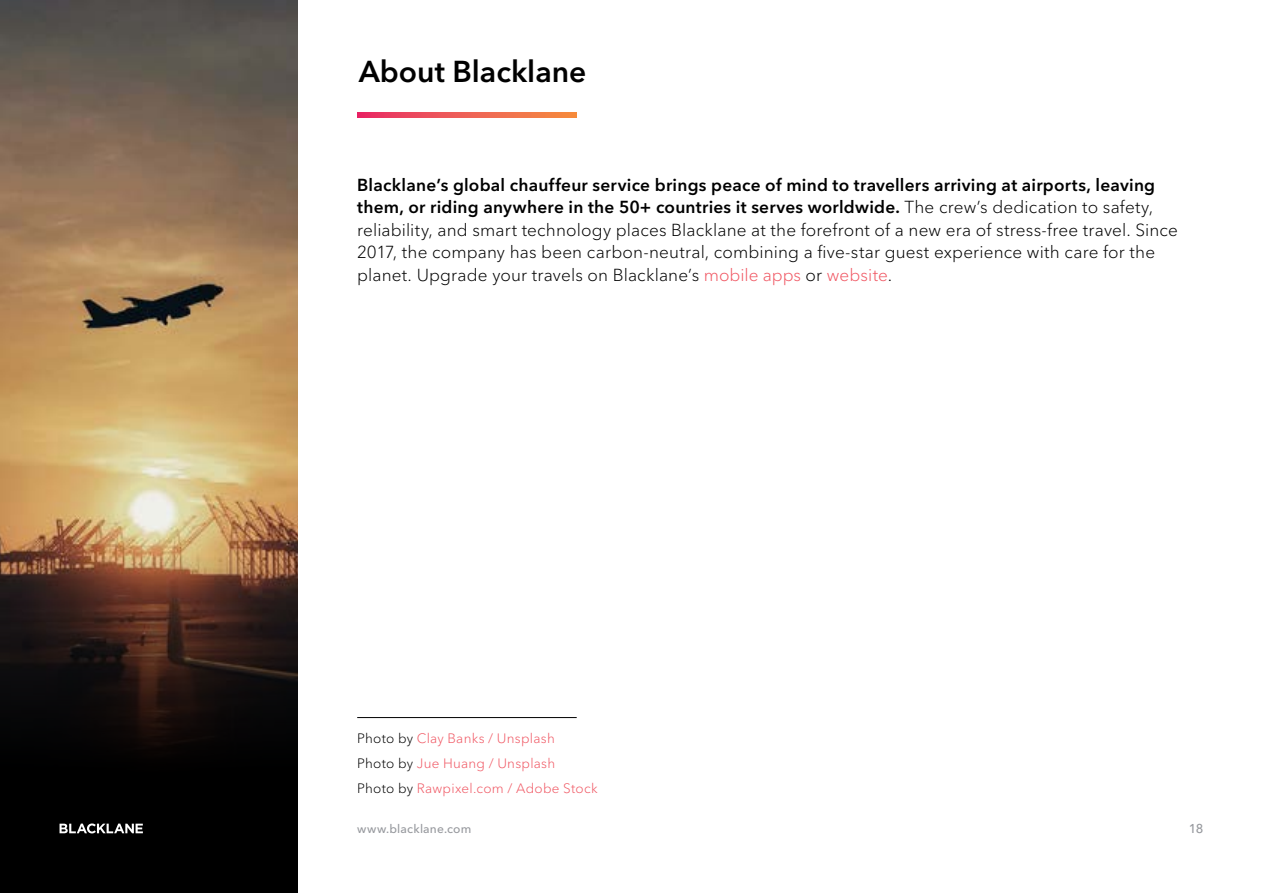
<style>
.page{position:relative;width:1263px;height:893px;background:#fff}
.page>*{position:absolute;margin:0;border:0;box-sizing:border-box;transform-origin:0 0}
.t1{font:600 30px "Avenir Next LT Pro";color:#000}
.t2{font:300 17.25px/22.5px "Avenir Next LT Pro";letter-spacing:.01em;color:#000}
.t3{font:300 13.5px/25.2px "Avenir Next LT Pro";letter-spacing:.02em;color:#f05662}
.t4{font:500 12.75px "Avenir Next LT Pro";color:#97999e}
.t5{font:500 12px "Avenir Next LT Pro";letter-spacing:.015em;color:#97999e}
.s1{font-weight:600}
.s2{color:#f05662}
.s3{color:#000}
</style>
<div class="page">
<img style="left:0;top:0;width:298px;height:557px">
<svg style="left:0;top:557px;width:298px;height:336px"></svg>
<svg style="left:60px;top:823px;width:83px;height:10px"></svg>
<svg style="left:357px;top:112px;width:220px;height:5px"></svg>
<hr style="left:357px;top:717px;width:220px;height:1px;background:#000">
<h1 class="t1" style="left:359px;top:54px;width:229px">About Blacklane</h1>
<p class="t2" style="left:357px;top:173px;width:822px"><span class="s1">Blacklane’s global chauffeur service brings peace of mind to travellers arriving at airports, leaving them, or riding anywhere in the 50+ countries it serves worldwide.</span> The crew’s dedication to safety, reliability, and smart technology places Blacklane at the forefront of a new era of stress-free travel. Since 2017, the company has been carbon-neutral, combining a five-star guest experience with care for the planet. Upgrade your travels on Blacklane’s <span class="s2">mobile apps</span> or <span class="s2">website</span>.</p>
<p class="t3" style="left:357px;top:726px;width:242px"><span class="s3">Photo by</span> Clay Banks / Unsplash<br><span class="s3">Photo by</span> Jue Huang / Unsplash<br><span class="s3">Photo by</span> Rawpixel.com / Adobe Stock</p>
<p class="t5" style="left:357px;top:822px;width:116px">www.blacklane.com</p>
<p class="t4" style="left:1189px;top:821px;width:16px">18</p>
</div>
